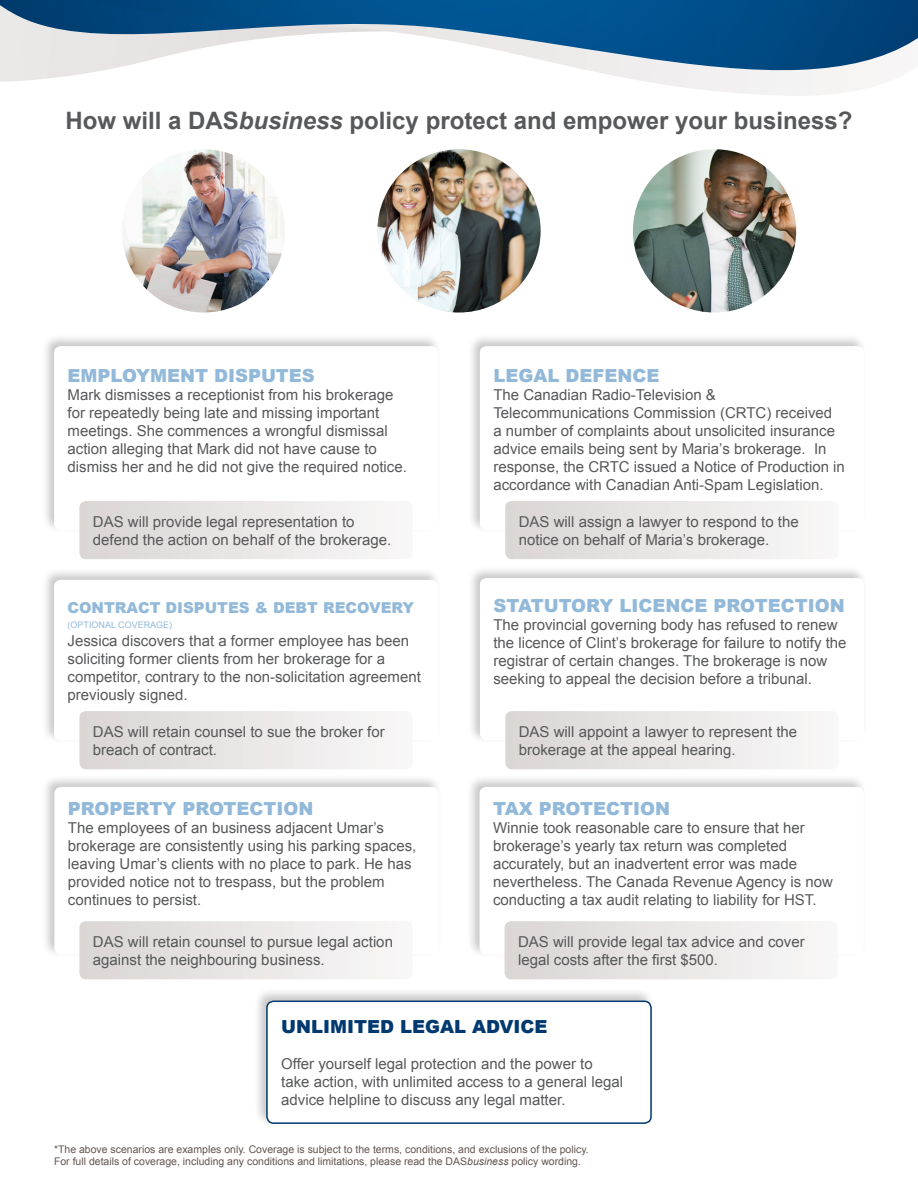
<style>
.page{position:relative;width:918px;height:1188px;background:#fff}
.page>*{position:absolute;margin:0;border:0;box-sizing:border-box;transform-origin:0 0}
.t1{font:700 24px "Arial";color:#57585a}
.Paragraph_Style_1{font:900 18px "Arial";color:#92b9d9}
.Paragraph_Style_1-2{font:900 18px "Arial";color:#00396f}
.Paragraph_Style_1-3{font:15px/18px "Arial";color:#57585a}
.Paragraph_Style_1-4{font:900 15px "Arial";color:#92b9d9}
.t2{font:10.5px "Arial";color:#625551}
.Paragraph_Style_1-5{font:9px "Arial";color:#92b9d9}
.s1{font-style:italic}
</style>
<div class="page">
<div style="left:467px;top:565px;width:401px;height:179px;background:#231f20;opacity:.25"></div>
<div style="left:480px;top:578px;width:384px;height:162px;background:#fff;border-radius:7px"></div>
<svg style="left:505px;top:711px;width:334px;height:58px"></svg>
<img style="left:122px;top:149px;width:163px;height:164px;border-radius:82px">
<img style="left:377px;top:149px;width:164px;height:164px;border-radius:82px">
<img style="left:633px;top:149px;width:163px;height:164px;border-radius:82px">
<div style="left:41px;top:333px;width:401px;height:200px;background:#231f20;opacity:.25"></div>
<div style="left:54px;top:346px;width:384px;height:184px;background:#fff;border-radius:7px"></div>
<svg style="left:79px;top:501px;width:334px;height:58px"></svg>
<div style="left:41px;top:774px;width:401px;height:184px;background:#231f20;opacity:.25"></div>
<div style="left:54px;top:787px;width:384px;height:167px;background:#fff;border-radius:7px"></div>
<svg style="left:79px;top:921px;width:334px;height:58px"></svg>
<div style="left:41px;top:567px;width:401px;height:177px;background:#231f20;opacity:.25"></div>
<div style="left:54px;top:580px;width:384px;height:160px;background:#fff;border-radius:7px"></div>
<svg style="left:79px;top:711px;width:334px;height:58px"></svg>
<div style="left:467px;top:333px;width:400px;height:200px;background:#231f20;opacity:.25"></div>
<div style="left:480px;top:346px;width:384px;height:184px;background:#fff;border-radius:7px"></div>
<svg style="left:505px;top:501px;width:334px;height:58px"></svg>
<div style="left:253px;top:988px;width:402px;height:139px;background:#231f20;opacity:.25"></div>
<div style="left:267px;top:1001px;width:384px;height:122px;background:#fff;border-radius:7px"></div>
<div style="left:266px;top:1001px;width:386px;height:123px;border:2px solid #00396f;border-radius:7px"></div>
<svg style="left:608px;top:74px;width:271px;height:22px"></svg>
<svg style="left:0;top:0;width:918px;height:74px"></svg>
<div style="left:467px;top:774px;width:400px;height:184px;background:#231f20;opacity:.25"></div>
<div style="left:480px;top:787px;width:384px;height:167px;background:#fff;border-radius:7px"></div>
<svg style="left:505px;top:921px;width:333px;height:58px"></svg>
<p class="t1" style="left:66px;top:104px;width:788px">How will a DAS<span class="s1">business</span> policy protect and empower your business?</p>
<p class="Paragraph_Style_1" style="left:68px;top:362px;width:249px">EMPLOYMENT DISPUTES</p>
<p class="Paragraph_Style_1-3" style="left:68px;top:385px;width:341px">Mark dismisses a receptionist from his brokerage for repeatedly being late and missing important meetings. She commences a wrongful dismissal action alleging that Mark did not have cause to dismiss her and he did not give the required notice.</p>
<p class="Paragraph_Style_1-3" style="left:93px;top:512px;width:300px">DAS will provide legal representation to defend the action on behalf of the brokerage.</p>
<p class="Paragraph_Style_1-4" style="left:68px;top:597px;width:348px">CONTRACT DISPUTES &amp; DEBT RECOVERY</p>
<p class="Paragraph_Style_1-5" style="left:68px;top:619px;width:106px">(OPTIONAL COVERAGE)</p>
<p class="Paragraph_Style_1-3" style="left:68px;top:632px;width:355px">Jessica discovers that a former employee has been soliciting former clients from her brokerage for a competitor, contrary to the non-solicitation agreement previously signed.</p>
<p class="Paragraph_Style_1-3" style="left:93px;top:723px;width:293px">DAS will retain counsel to sue the broker for breach of contract.</p>
<p class="Paragraph_Style_1" style="left:68px;top:795px;width:247px">PROPERTY PROTECTION</p>
<p class="Paragraph_Style_1-3" style="left:68px;top:819px;width:350px">The employees of an business adjacent Umar’s brokerage are consistently using his parking spaces, leaving Umar’s clients with no place to park. He has provided notice not to trespass, but the problem continues to persist.</p>
<p class="Paragraph_Style_1-3" style="left:93px;top:933px;width:302px">DAS will retain counsel to pursue legal action against the neighbouring business.</p>
<p class="Paragraph_Style_1" style="left:493px;top:362px;width:167px">LEGAL DEFENCE</p>
<p class="Paragraph_Style_1-3" style="left:493px;top:385px;width:353px">The Canadian Radio-Television &amp; Telecommunications Commission (CRTC) received<br>a number of complaints about unsolicited insurance advice emails being sent by Maria’s brokerage. In response, the CRTC issued a Notice of Production in accordance with Canadian Anti-Spam Legislation.</p>
<p class="Paragraph_Style_1-3" style="left:519px;top:512px;width:282px">DAS will assign a lawyer to respond to the notice on behalf of Maria’s brokerage.</p>
<p class="Paragraph_Style_1" style="left:493px;top:592px;width:353px">STATUTORY LICENCE PROTECTION</p>
<p class="Paragraph_Style_1-3" style="left:493px;top:615px;width:355px">The provincial governing body has refused to renew the licence of Clint’s brokerage for failure to notify the registrar of certain changes. The brokerage is now seeking to appeal the decision before a tribunal.</p>
<p class="Paragraph_Style_1-3" style="left:519px;top:723px;width:280px">DAS will appoint a lawyer to represent the brokerage at the appeal hearing.</p>
<p class="Paragraph_Style_1" style="left:493px;top:795px;width:178px">TAX PROTECTION</p>
<p class="Paragraph_Style_1-3" style="left:493px;top:819px;width:341px">Winnie took reasonable care to ensure that her brokerage’s yearly tax return was completed accurately, but an inadvertent error was made nevertheless. The Canada Revenue Agency is now conducting a tax audit relating to liability for HST.</p>
<p class="Paragraph_Style_1-3" style="left:518px;top:933px;width:288px">DAS will provide legal tax advice and cover legal costs after the first $500.</p>
<p class="Paragraph_Style_1-2" style="left:281px;top:1013px;width:268px">UNLIMITED LEGAL ADVICE</p>
<p class="Paragraph_Style_1-3" style="left:281px;top:1055px;width:343px">Offer yourself legal protection and the power to take action, with unlimited access to a general legal advice helpline to discuss any legal matter.</p>
<p class="t2" style="left:54px;top:1142px;width:536px">*The above scenarios are examples only. Coverage is subject to the terms, conditions, and exclusions of the policy.</p>
<p class="t2" style="left:54px;top:1155px;width:529px">For full details of coverage, including any conditions and limitations, please read the DAS<span class="s1">business</span> policy wording.</p>
</div>
